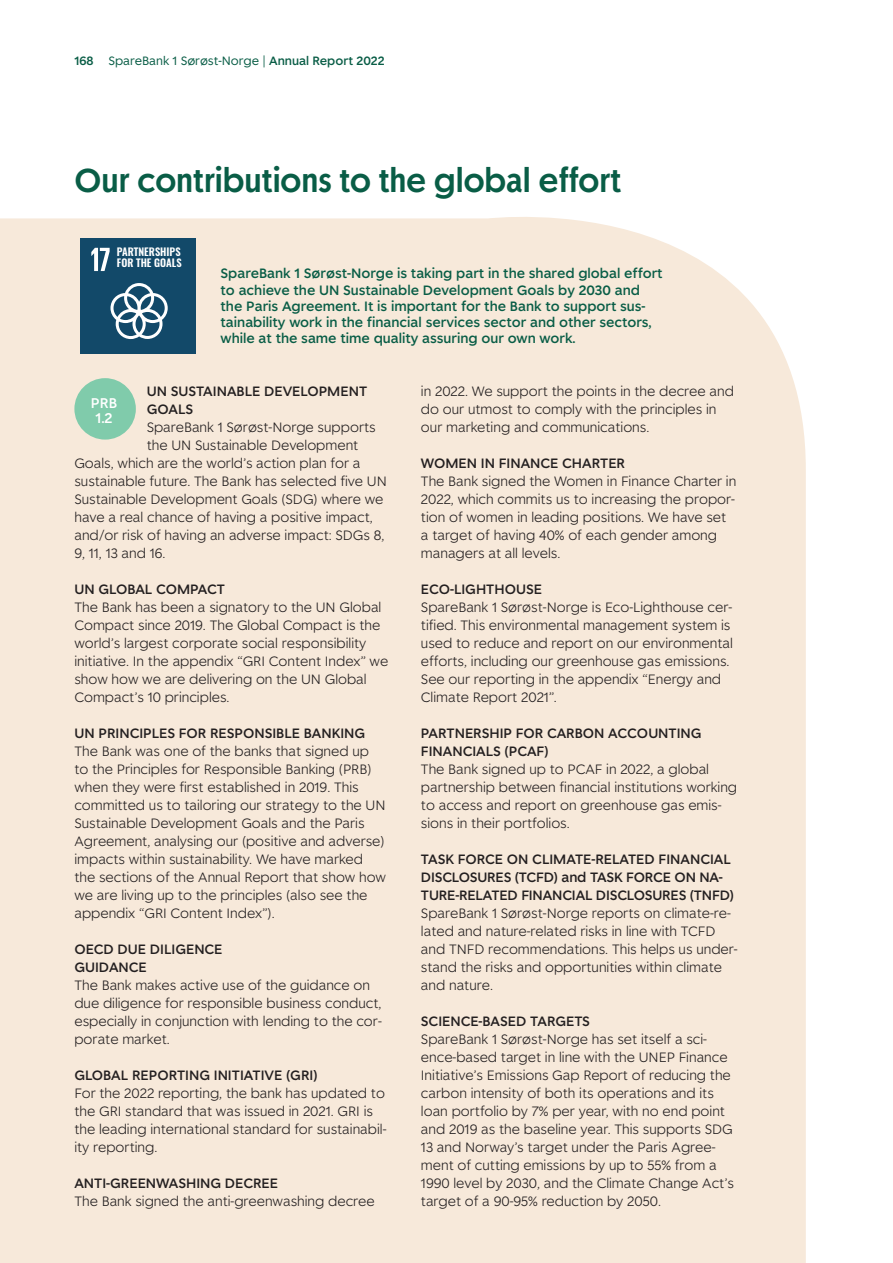
<style>
.page{position:relative;width:893px;height:1263px;background:#fff}
.page>*{position:absolute;margin:0;border:0;box-sizing:border-box;transform-origin:0 0}
.t1{font:500 33px "Spare Bank 1 Title";color:#095d46}
.t2{font:500 14.1px/15.3px "Spare Bank 1";color:#fff;text-align:center}
.t3{font:300 13.5px/18px "Spare Bank 1";color:#231f20}
.t4{font:500 13.5px/18px "Spare Bank 1";color:#231f20}
.t5{font:500 13.5px/16.2px "Spare Bank 1";color:#095d46}
.t6{font:12px "Spare Bank 1";color:#095d46}
.t7{font:600 10.5px/11.4px "Oswald";color:#fff}
.s1{font-weight:500}
</style>
<div class="page">
<div style="left:0;top:217px;width:806px;height:1046px;background:#f7e9da"></div>
<div style="left:74px;top:378px;width:62px;height:62px;background:#80cbab;border-radius:50%"></div>
<div style="left:81px;top:238px;width:115px;height:115px;background:#124969"></div>
<svg style="left:91px;top:248px;width:19px;height:23px"></svg>
<svg style="left:110px;top:283px;width:58px;height:56px"></svg>
<p class="t6" style="left:74px;top:52px;width:312px"><span class="s1">168</span> SpareBank 1 Sørøst-Norge | <span class="s1">Annual Report 2022</span></p>
<h1 class="t1" style="left:74px;top:159px;width:548px">Our contributions to the global effort</h1>
<p class="t7" style="left:117px;top:246px;width:66px">PARTNERSHIPS<br>FOR THE GOALS</p>
<p class="t5" style="left:221px;top:265px;width:444px">SpareBank 1 Sørøst-Norge is taking part in the shared global effort to achieve the UN Sustainable Development Goals by 2030 and the Paris Agreement. It is important for the Bank to support sus&shy;tainability work in the financial services sector and other sectors, while at the same time quality assuring our own work.</p>
<p class="t4" style="left:147px;top:382px;width:222px">UN SUSTAINABLE DEVELOPMENT<br>GOALS</p>
<p class="t3" style="left:147px;top:418px;width:231px">SpareBank 1 Sørøst-Norge supports</p>
<p class="t3" style="left:147px;top:436px;width:213px">the UN Sustainable Development</p>
<p class="t3" style="left:74px;top:454px;width:288px">Goals, which are the world’s action plan for a</p>
<p class="t3" style="left:74px;top:472px;width:314px">sustainable future. The Bank has selected five UN</p>
<p class="t3" style="left:74px;top:490px;width:310px">Sustainable Development Goals (SDG) where we</p>
<p class="t3" style="left:74px;top:508px;width:300px">have a real chance of having a positive impact,</p>
<p class="t3" style="left:74px;top:526px;width:311px">and/or risk of having an adverse impact: SDGs 8,</p>
<p class="t3" style="left:74px;top:544px;width:93px">9, 11, 13 and 16.</p>
<p class="t4" style="left:74px;top:580px;width:152px">UN GLOBAL COMPACT</p>
<p class="t3" style="left:74px;top:598px;width:315px">The Bank has been a signatory to the UN Global Compact since 2019. The Global Compact is the world’s largest corporate social responsibility initiative. In the appendix “GRI Content Index” we show how we are delivering on the UN Global Compact’s 10 principles.</p>
<p class="t4" style="left:74px;top:724px;width:292px">UN PRINCIPLES FOR RESPONSIBLE BANKING</p>
<p class="t3" style="left:74px;top:742px;width:313px">The Bank was one of the banks that signed up to the Principles for Responsible Banking (PRB) when they were first established in 2019. This committed us to tailoring our strategy to the UN Sustainable Development Goals and the Paris Agreement, analysing our (positive and adverse) impacts within sustainability. We have marked the sections of the Annual Report that show how we are living up to the principles (also see the appendix “GRI Content Index”).</p>
<p class="t4" style="left:74px;top:940px;width:150px">OECD DUE DILIGENCE<br>GUIDANCE</p>
<p class="t3" style="left:74px;top:976px;width:309px">The Bank makes active use of the guidance on due diligence for responsible business conduct, especially in conjunction with lending to the cor&shy;porate market.</p>
<p class="t4" style="left:74px;top:1066px;width:245px">GLOBAL REPORTING INITIATIVE (GRI)</p>
<p class="t3" style="left:74px;top:1084px;width:313px">For the 2022 reporting, the bank has updated to the GRI standard that was issued in 2021. GRI is the leading international standard for sustainabil&shy;ity reporting.</p>
<p class="t4" style="left:74px;top:1174px;width:205px">ANTI-GREENWASHING DECREE</p>
<p class="t3" style="left:74px;top:1192px;width:302px">The Bank signed the anti-greenwashing decree</p>
<p class="t2" style="left:91px;top:394px;width:28px">PRB<br>1.2</p>
<p class="t3" style="left:421px;top:382px;width:314px">in 2022. We support the points in the decree and do our utmost to comply with the principles in our marketing and communications.</p>
<p class="t4" style="left:421px;top:454px;width:206px">WOMEN IN FINANCE CHARTER</p>
<p class="t3" style="left:421px;top:472px;width:317px">The Bank signed the Women in Finance Charter in 2022, which commits us to increasing the propor&shy;tion of women in leading positions. We have set a target of having 40% of each gender among managers at all levels.</p>
<p class="t4" style="left:421px;top:580px;width:122px">ECO-LIGHTHOUSE</p>
<p class="t3" style="left:421px;top:597px;width:313px">SpareBank 1 Sørøst-Norge is Eco-Lighthouse cer&shy;tified. This environmental management system is used to reduce and report on our environmental efforts, including our greenhouse gas emissions.<br>See our reporting in the appendix “Energy and Climate Report 2021”.</p>
<p class="t4" style="left:421px;top:724px;width:282px">PARTNERSHIP FOR CARBON ACCOUNTING<br>FINANCIALS (PCAF)</p>
<p class="t3" style="left:421px;top:759px;width:318px">The Bank signed up to PCAF in 2022, a global partnership between financial institutions working to access and report on greenhouse gas emis&shy;sions in their portfolios.</p>
<p class="t4" style="left:421px;top:850px;width:315px">TASK FORCE ON CLIMATE-RELATED FINANCIAL<br>DISCLOSURES (TCFD) and TASK FORCE ON NA-<br>TURE-RELATED FINANCIAL DISCLOSURES (TNFD)</p>
<p class="t3" style="left:421px;top:903px;width:318px">SpareBank 1 Sørøst-Norge reports on climate-re&shy;lated and nature-related risks in line with TCFD and TNFD recommendations. This helps us under&shy;stand the risks and opportunities within climate and nature.</p>
<p class="t4" style="left:421px;top:1012px;width:170px">SCIENCE-BASED TARGETS</p>
<p class="t3" style="left:421px;top:1029px;width:314px">SpareBank 1 Sørøst-Norge has set itself a sci&shy;ence-based target in line with the UNEP Finance Initiative’s Emissions Gap Report of reducing the carbon intensity of both its operations and its loan portfolio by 7% per year, with no end point and 2019 as the baseline year. This supports SDG 13 and Norway’s target under the Paris Agree&shy;ment of cutting emissions by up to 55% from a 1990 level by 2030, and the Climate Change Act’s target of a 90-95% reduction by 2050.</p>
</div>
